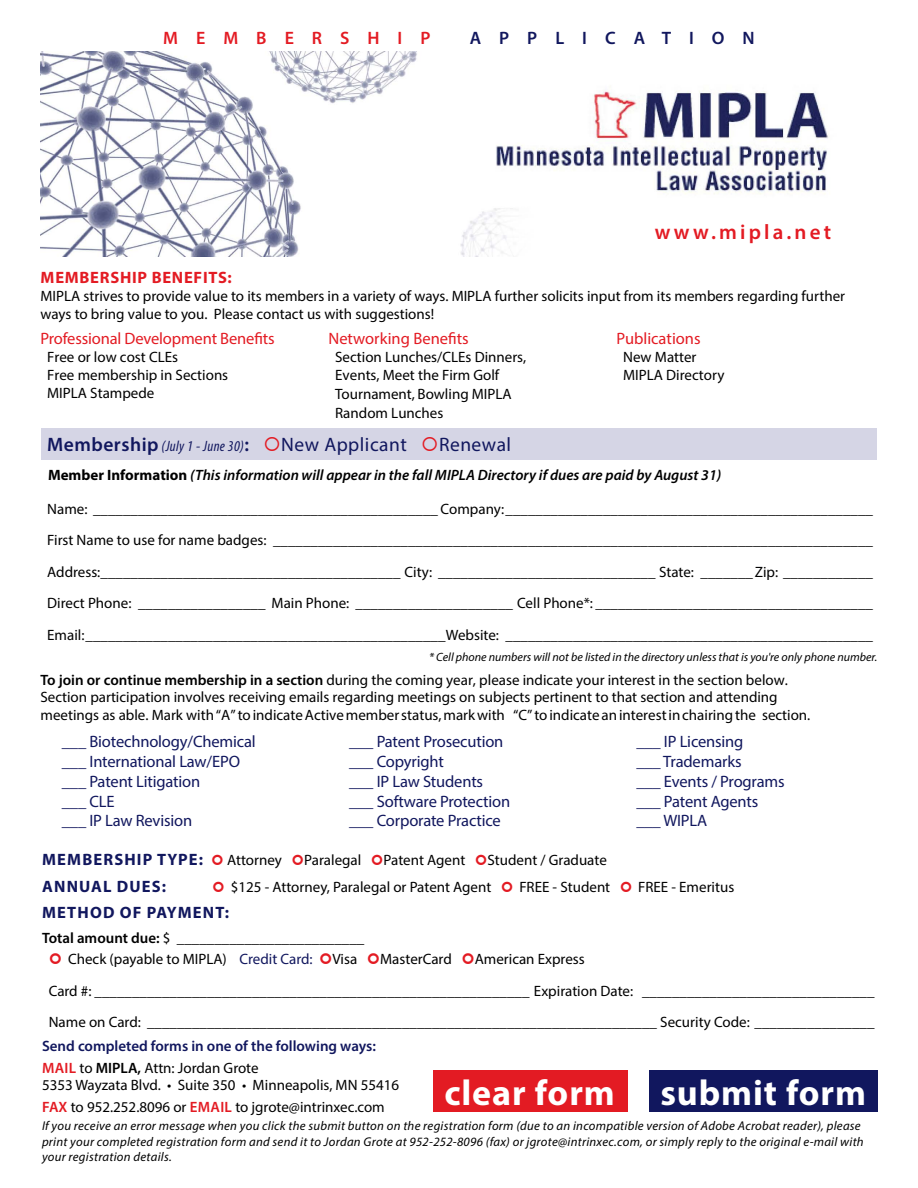
<style>
.page{position:relative;width:918px;height:1188px;background:#fff}
.page>*{position:absolute;margin:0;border:0;box-sizing:border-box;transform-origin:0 0}
.t1{font:700 36px "Myriad Pro";letter-spacing:.025em;color:#fff}
.t2{font:600 21px "Myriad Pro";letter-spacing:.15em;color:#e31b23}
.t3{font:19.5px "Myriad Pro";letter-spacing:.025em;color:#11175e}
.t4{font:600 18px "Myriad Pro";letter-spacing:1em;color:#11175e}
.t5{font:600 18px "Myriad Pro";letter-spacing:1em;color:#e31b23}
.t6{font:16.5px/19.8px "Myriad Pro";letter-spacing:-.01em;color:#11175e}
.t7{font:16.5px "Myriad Pro";letter-spacing:-.01em;color:#e31b23}
.t8{font:700 16.5px "Myriad Pro";letter-spacing:.07em;color:#11175e}
.t9{font:700 16.5px "Myriad Pro";letter-spacing:.045em;color:#e31b23}
.t10{font:15px/31.5px "Myriad Pro";color:#000}
.t11{font:italic 600 15px "Myriad Pro";color:#000}
.t12{font:600 15px/22.5px "Myriad Pro";color:#11175e}
.t13{font:italic 12.75px/15.3px "Myriad Pro";letter-spacing:.02em;color:#000}
.t14{font:italic 12px "Myriad Pro";color:#000}
.s1{font-weight:600}
.s2{font-style:italic;font-stretch:condensed;font-size:15px}
.s3{color:#e31b23}
.s4{font-weight:700;font-style:normal}
.s5{color:#11175e}
.s6{font-weight:400;color:#000}
.s7{color:#000}
.s8{font-weight:600;color:#e31b23}
</style>
<div class="page">
<div style="left:41px;top:428px;width:836px;height:32px;background:#d5d5e5"></div>
<img style="left:40px;top:52px;width:788px;height:204px">
<div style="left:433px;top:1070px;width:195px;height:42px;background:#e31b23"></div>
<div style="left:649px;top:1070px;width:229px;height:42px;background:#11175e"></div>
<p class="t5" style="left:163px;top:26px;width:269px">MEMBERSHIP</p>
<p class="t4" style="left:470px;top:26px;width:286px">APPLICATION</p>
<h2 class="t2" style="left:655px;top:219px;width:178px">www.mipla.net</h2>
<p class="t9" style="left:41px;top:267px;width:193px">MEMBERSHIP BENEFITS:</p>
<p class="t10" style="left:40px;top:287px;width:806px;line-height:18px">MIPLA strives to provide value to its members in a variety of ways. MIPLA further solicits input from its members regarding further ways to bring value to you. Please contact us with suggestions!</p>
<p class="t7" style="left:40px;top:329px;width:236px">Professional Development Benefits</p>
<p class="t10" style="left:47px;top:348px;width:183px;line-height:18px">Free or low cost CLEs<br>Free membership in Sections<br>MIPLA Stampede</p>
<p class="t7" style="left:328px;top:329px;width:142px">Networking Benefits</p>
<p class="t10" style="left:335px;top:348px;width:193px;line-height:18.5px">Section Lunches/CLEs Dinners,<br>Events, Meet the Firm Golf<br>Tournament, Bowling MIPLA<br>Random Lunches</p>
<p class="t7" style="left:616px;top:329px;width:86px">Publications</p>
<p class="t10" style="left:623px;top:348px;width:103px;line-height:18px">New Matter<br>MIPLA Directory</p>
<h3 class="t3" style="left:47px;top:433px;width:465px"><span class="s1">Membership</span> <span class="s2">(July 1 - June 30)</span><span class="s1">:</span> <span class="s3">○</span>New Applicant <span class="s3">○</span>Renewal</h3>
<p class="t11" style="left:48px;top:465px;width:675px"><span class="s4">Member Information</span> (This information will appear in the fall MIPLA Directory if dues are paid by August 31)</p>
<p class="t10" style="left:47px;top:493px;width:827px;text-align:justify">Name: ______________________________________________ Company:_________________________________________________ First Name to use for name badges: ________________________________________________________________________________ Address:________________________________________ City: _____________________________ State: _______Zip: ____________ Direct Phone: _________________ Main Phone: _____________________ Cell Phone*: _____________________________________ Email:________________________________________________Website: _________________________________________________</p>
<p class="t14" style="left:429px;top:649px;width:450px">* Cell phone numbers will not be listed in the directory unless that is you're only phone number.</p>
<p class="t10" style="left:40px;top:670px;width:771px;line-height:17.7px"><span class="s1">To join or continue membership in a section</span> during the coming year, please indicate your interest in the section below.<br>Section participation involves receiving emails regarding meetings on subjects pertinent to that section and attending meetings as able. Mark with “A” to indicate Active member status, mark with “C” to indicate an interest in chairing the section.</p>
<p class="t6" style="left:62px;top:731px;width:195px">___ Biotechnology/Chemical ___ International Law/EPO ___ Patent Litigation<br>___ CLE<br>___ IP Law Revision</p>
<p class="t6" style="left:349px;top:731px;width:163px">___ Patent Prosecution ___ Copyright<br>___ IP Law Students ___ Software Protection ___ Corporate Practice</p>
<p class="t6" style="left:636px;top:731px;width:150px">___ IP Licensing<br>___ Trademarks<br>___ Events / Programs ___ Patent Agents ___ WIPLA</p>
<p class="t8" style="left:42px;top:849px;width:162px">MEMBERSHIP TYPE:</p>
<p class="t10" style="left:227px;top:844px;width:56px">Attorney</p>
<p class="t10" style="left:304px;top:844px;width:59px">Paralegal</p>
<p class="t10" style="left:384px;top:844px;width:83px">Patent Agent</p>
<p class="t10" style="left:488px;top:844px;width:121px">Student / Graduate</p>
<p class="t8" style="left:42px;top:876px;width:125px">ANNUAL DUES:</p>
<p class="t10" style="left:231px;top:871px;width:262px">$125 - Attorney, Paralegal or Patent Agent</p>
<p class="t10" style="left:519px;top:871px;width:92px">FREE - Student</p>
<p class="t10" style="left:638px;top:871px;width:98px">FREE - Emeritus</p>
<p class="t8" style="left:42px;top:902px;width:188px">METHOD OF PAYMENT:</p>
<p class="t10" style="left:68px;top:927px;width:298px;line-height:21.3px;text-indent:-26px"><span class="s1">Total amount due:</span> $ _________________________<br>Check (payable to MIPLA) <span class="s5">Credit Card:</span></p>
<p class="t10" style="left:332px;top:943px;width:26px">Visa</p>
<p class="t10" style="left:380px;top:943px;width:73px">MasterCard</p>
<p class="t10" style="left:49px;top:943px;width:827px;text-indent:426px">American Express<br>Card #: __________________________________________________________ Expiration Date: _______________________________<br>Name on Card: ____________________________________________________________________ Security Code: ________________</p>
<p class="t12" style="left:42px;top:1034px;width:336px">Send completed forms in one of the following ways:<br><span class="s3">MAIL</span> <span class="s6">to</span> <span class="s7">MIPLA,</span> <span class="s6">Attn: Jordan Grote</span></p>
<p class="t10" style="left:42px;top:1073px;width:359px;line-height:22.5px">5353 Wayzata Blvd. • Suite 350 • Minneapolis, MN 55416<br><span class="s8">FAX</span> to 952.252.8096 or <span class="s8">EMAIL</span> to jgrote@intrinxec.com</p>
<h1 class="t1" style="left:444px;top:1069px;width:172px">clear form</h1>
<h1 class="t1" style="left:660px;top:1069px;width:207px">submit form</h1>
<p class="t13" style="left:42px;top:1118px;width:823px">If you receive an error message when you click the submit button on the registration form (due to an incompatible version of Adobe Acrobat reader), please print your completed registration form and send it to Jordan Grote at 952-252-8096 (fax) or jgrote@intrinxec.com, or simply reply to the original e-mail with your registration details.</p>
</div>
